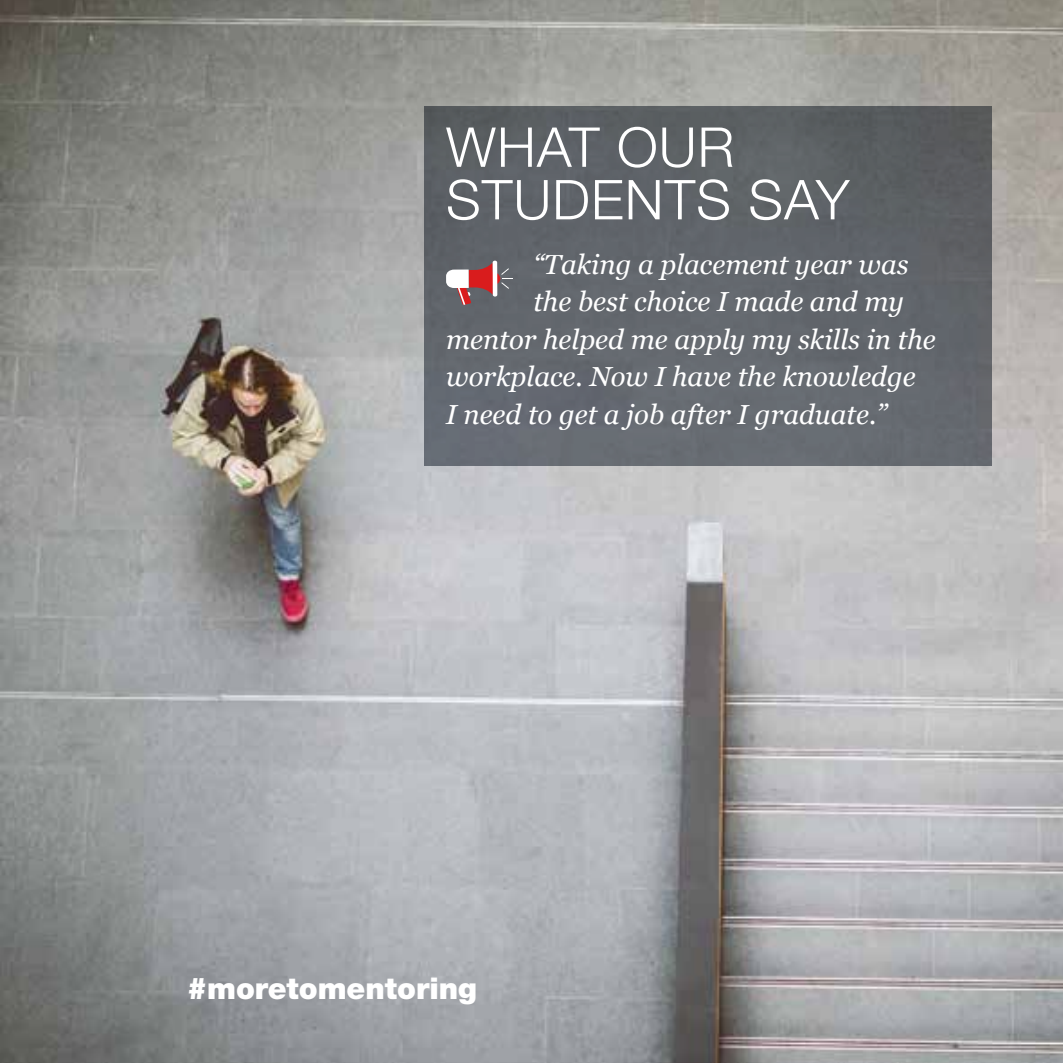
<style>
.page{position:relative;width:1063px;height:1063px;background:#fff}
.page>*{position:absolute;margin:0;border:0;box-sizing:border-box;transform-origin:0 0}
.t1{font:300 55px/52.5px "Helvetica Neue LT Std";letter-spacing:.02em;color:#fff}
.t2{font:900 30px "Helvetica Neue LT Std";color:#fff}
.t3{font:italic 27.5px "Georgia";color:#fff}
</style>
<div class="page">
<img style="left:0;top:0;width:1063px;height:1063px">
<div style="left:425px;top:106px;width:567px;height:360px;background:#5e6671"></div>
<svg style="left:446px;top:261px;width:66px;height:44px"></svg>
<h1 class="t1" style="left:446px;top:120px;width:405px">WHAT OUR<br>STUDENTS SAY</h1>
<p class="t3" style="left:533px;top:244px;width:377px">“Taking a placement year was</p>
<p class="t3" style="left:533px;top:282px;width:372px">the best choice I made and my</p>
<p class="t3" style="left:446px;top:319px;width:491px">mentor helped me apply my skills in the</p>
<p class="t3" style="left:446px;top:357px;width:471px">workplace. Now I have the knowledge</p>
<p class="t3" style="left:446px;top:394px;width:442px">I need to get a job after I graduate.”</p>
<p class="t2" style="left:187px;top:971px;width:292px">#moretomentoring</p>
</div>
